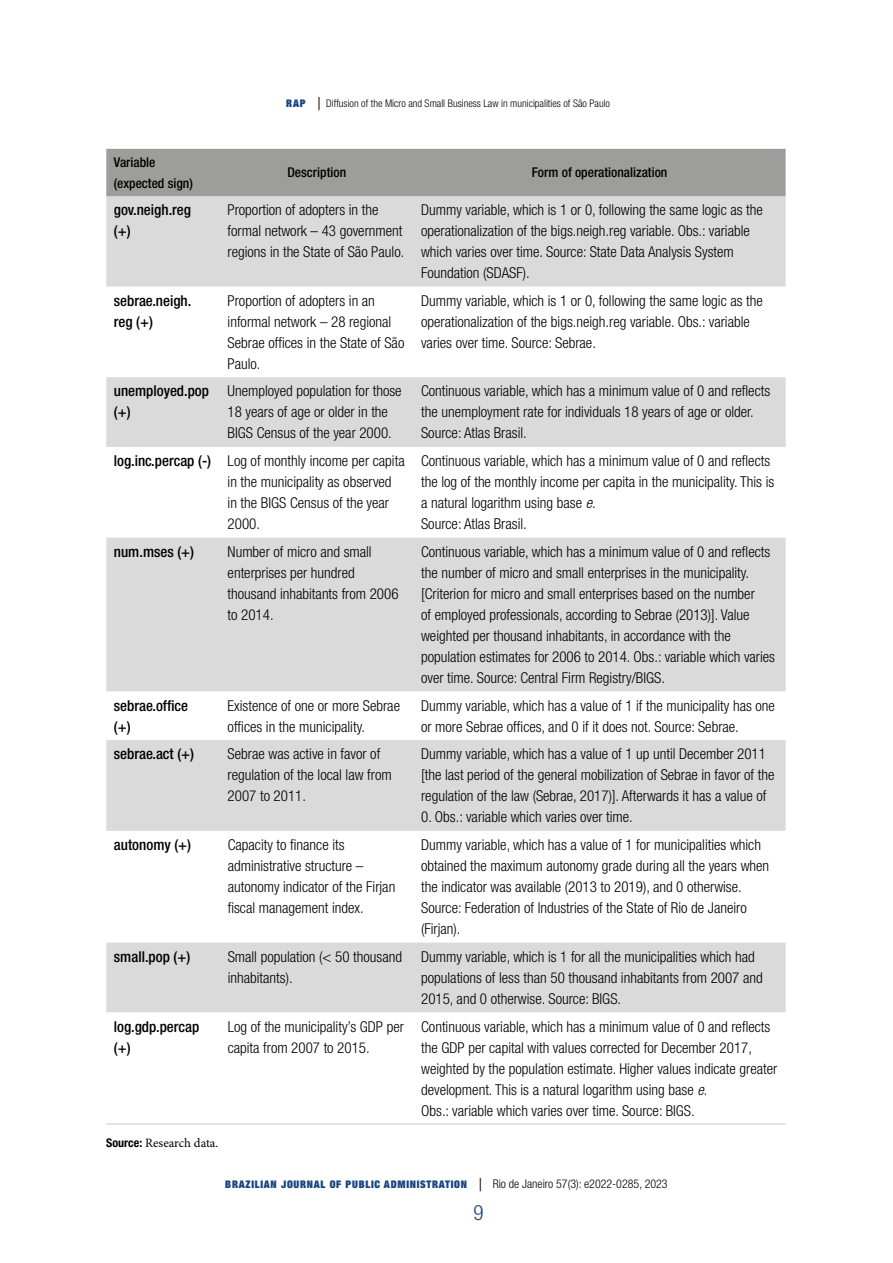
<style>
.page{position:relative;width:893px;height:1263px;background:#fff}
.page>*{position:absolute;margin:0;border:0;box-sizing:border-box;transform-origin:0 0}
.t1{font:300 condensed 21px "Helvetica Neue LT Std";color:#184480}
.t2{font:300 condensed 15px/21px "Helvetica Neue LT Std";color:#000}
.t3{font:500 condensed 15px/21px "Helvetica Neue LT Std";color:#000}
.t4{font:500 condensed 13.5px/21px "Helvetica Neue LT Std";color:#000}
.t5{font:12.75px "Minion Pro";color:#000}
.t6{font:900 expanded 10.5px "Helvetica Neue";letter-spacing:.07em;color:#184480}
.t7{font:300 condensed 10.5px "Helvetica Neue LT Std";color:#000}
.s1{font-family:"Helvetica Neue";font-weight:900;font-stretch:expanded;color:#184480}
.s2{font-size:18px}
.s3{font-weight:500}
.s4{font-style:italic}
.s5{font-family:"Helvetica Neue LT Std";font-weight:700;font-stretch:condensed;font-size:12px}
.s6{font-family:"Helvetica Neue LT Std";font-weight:300;font-stretch:condensed;font-size:18px;color:#000}
.s7{font-family:"Helvetica Neue LT Std";font-weight:300;font-stretch:condensed;font-size:12px;color:#000}
</style>
<div class="page">
<div style="left:106px;top:149px;width:680px;height:47px;background:#9d9d9c"></div>
<svg style="left:106px;top:196px;width:680px;height:816px;fill:#dadada"></svg>
<hr style="left:106px;top:1123px;width:114px;height:2px;background:#dadada">
<hr style="left:220px;top:1123px;width:194px;height:2px;background:#dadada">
<hr style="left:414px;top:1123px;width:372px;height:2px;background:#dadada">
<p class="t7" style="left:286px;top:98px;width:325px"><span class="s1">RAP</span> <span class="s2">|</span> Diffusion of the Micro and Small Business Law in municipalities of São Paulo</p>
<p class="t4" style="left:114px;top:152px;width:81px">Variable (expected sign)</p>
<p class="t4" style="left:287px;top:162px;width:60px">Description</p>
<p class="t4" style="left:532px;top:162px;width:137px">Form of operationalization</p>
<p class="t3" style="left:114px;top:199px;width:79px">gov.neigh.reg (+)</p>
<p class="t2" style="left:228px;top:199px;width:178px">Proportion of adopters in the formal network – 43 government regions in the State of São Paulo.</p>
<p class="t2" style="left:421px;top:199px;width:343px">Dummy variable, which is 1 or 0, following the same logic as the operationalization of the bigs.neigh.reg variable. Obs.: variable which varies over time. Source: State Data Analysis System Foundation (SDASF).</p>
<p class="t3" style="left:114px;top:290px;width:79px">sebrae.neigh. reg (+)</p>
<p class="t2" style="left:228px;top:290px;width:178px">Proportion of adopters in an informal network – 28 regional<br>Sebrae offices in the State of São<br>Paulo.</p>
<p class="t2" style="left:421px;top:290px;width:343px">Dummy variable, which is 1 or 0, following the same logic as the operationalization of the bigs.neigh.reg variable. Obs.: variable varies over time. Source: Sebrae.</p>
<p class="t3" style="left:114px;top:380px;width:97px">unemployed.pop (+)</p>
<p class="t2" style="left:228px;top:380px;width:176px">Unemployed population for those<br>18 years of age or older in the<br>BIGS Census of the year 2000.</p>
<p class="t2" style="left:421px;top:380px;width:351px">Continuous variable, which has a minimum value of 0 and reflects the unemployment rate for individuals 18 years of age or older.<br>Source: Atlas Brasil.</p>
<p class="t2" style="left:228px;top:450px;width:179px;text-indent:-114px"><span class="s3">log.inc.percap (-)</span> Log of monthly income per capita in the municipality as observed in the BIGS Census of the year<br>2000.</p>
<p class="t2" style="left:421px;top:450px;width:355px">Continuous variable, which has a minimum value of 0 and reflects the log of the monthly income per capita in the municipality. This is a natural logarithm using base <span class="s4">e</span>.<br>Source: Atlas Brasil.</p>
<p class="t3" style="left:114px;top:541px;width:82px">num.mses (+)</p>
<p class="t2" style="left:228px;top:541px;width:172px">Number of micro and small enterprises per hundred thousand inhabitants from 2006 to 2014.</p>
<p class="t2" style="left:421px;top:541px;width:355px">Continuous variable, which has a minimum value of 0 and reflects the number of micro and small enterprises in the municipality. [Criterion for micro and small enterprises based on the number<br>of employed professionals, according to Sebrae (2013)]. Value weighted per thousand inhabitants, in accordance with the population estimates for 2006 to 2014. Obs.: variable which varies over time. Source: Central Firm Registry/BIGS.</p>
<p class="t3" style="left:114px;top:695px;width:76px">sebrae.office (+)</p>
<p class="t2" style="left:228px;top:695px;width:174px">Existence of one or more Sebrae offices in the municipality.</p>
<p class="t2" style="left:421px;top:695px;width:355px">Dummy variable, which has a value of 1 if the municipality has one or more Sebrae offices, and 0 if it does not. Source: Sebrae.</p>
<p class="t3" style="left:114px;top:743px;width:82px">sebrae.act (+)</p>
<p class="t2" style="left:228px;top:743px;width:166px">Sebrae was active in favor of regulation of the local law from<br>2007 to 2011.</p>
<p class="t2" style="left:421px;top:743px;width:355px">Dummy variable, which has a value of 1 up until December 2011 [the last period of the general mobilization of Sebrae in favor of the regulation of the law (Sebrae, 2017)]. Afterwards it has a value of</p>
<p class="t2" style="left:421px;top:806px;width:213px">0. Obs.: variable which varies over time.</p>
<p class="t3" style="left:114px;top:834px;width:79px">autonomy (+)</p>
<p class="t2" style="left:228px;top:834px;width:169px">Capacity to finance its administrative structure – autonomy indicator of the Firjan fiscal management index.</p>
<p class="t2" style="left:421px;top:834px;width:350px">Dummy variable, which has a value of 1 for municipalities which obtained the maximum autonomy grade during all the years when the indicator was available (2013 to 2019), and 0 otherwise.<br>Source: Federation of Industries of the State of Rio de Janeiro (Firjan).</p>
<p class="t3" style="left:114px;top:946px;width:78px">small.pop (+)</p>
<p class="t2" style="left:228px;top:946px;width:176px">Small population (&lt; 50 thousand inhabitants).</p>
<p class="t2" style="left:421px;top:946px;width:343px">Dummy variable, which is 1 for all the municipalities which had populations of less than 50 thousand inhabitants from 2007 and<br>2015, and 0 otherwise. Source: BIGS.</p>
<p class="t3" style="left:114px;top:1015px;width:87px">log.gdp.percap (+)</p>
<p class="t2" style="left:228px;top:1015px;width:178px">Log of the municipality’s GDP per capita from 2007 to 2015.</p>
<p class="t2" style="left:421px;top:1015px;width:358px">Continuous variable, which has a minimum value of 0 and reflects the GDP per capital with values corrected for December 2017, weighted by the population estimate. Higher values indicate greater development. This is a natural logarithm using base <span class="s4">e</span>.<br>Obs.: variable which varies over time. Source: BIGS.</p>
<p class="t5" style="left:106px;top:1134px;width:114px"><span class="s5">Source:</span> Research data.</p>
<p class="t6" style="left:225px;top:1177px;width:444px">BRAZILIAN JOURNAL OF PUBLIC ADMINISTRATION <span class="s6">|</span> <span class="s7">Rio de Janeiro 57(3): e2022-0285, 2023</span></p>
<h1 class="t1" style="left:473px;top:1200px;width:12px">9</h1>
</div>
